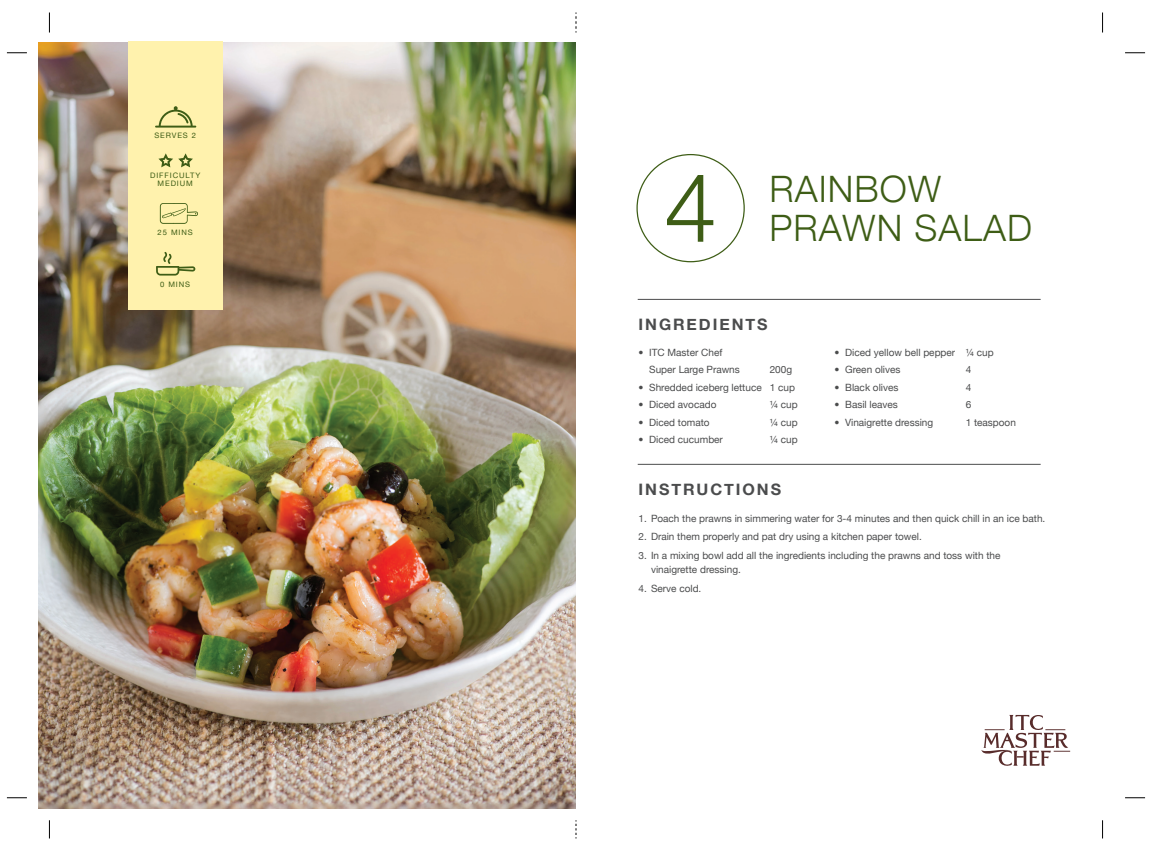
<style>
.page{position:relative;width:1152px;height:851px;background:#fff}
.page>*{position:absolute;margin:0;border:0;box-sizing:border-box;transform-origin:0 0}
.t1{font:300 95.25px "Helvetica Neue";color:#3e5d16}
.t2{font:300 36.38px/39.5px "Helvetica Neue";letter-spacing:.03em;color:#3e5d16}
.t3{font:700 15.75px "Helvetica Neue";letter-spacing:.12em;color:#4b4c4d}
.t4{font:10px/17.5px "Helvetica Neue";color:#4b4c4d}
.t5{font:7.5px/7.5px "Helvetica Neue";letter-spacing:.12em;color:#3e5d16;text-align:center}
</style>
<div class="page">
<hr style="left:637px;top:464px;width:403px;height:1px;background:#4b4c4d">
<hr style="left:637px;top:299px;width:403px;height:1px;background:#4b4c4d">
<img style="left:39px;top:42px;width:537px;height:766px">
<svg style="left:49px;top:13px;width:1px;height:20px"></svg>
<svg style="left:7px;top:53px;width:20px;height:1px"></svg>
<svg style="left:7px;top:797px;width:20px;height:1px"></svg>
<svg style="left:49px;top:820px;width:1px;height:18px"></svg>
<svg style="left:576px;top:13px;width:1px;height:20px"></svg>
<svg style="left:576px;top:820px;width:1px;height:18px"></svg>
<svg style="left:1102px;top:13px;width:1px;height:20px"></svg>
<svg style="left:1125px;top:53px;width:20px;height:1px"></svg>
<svg style="left:1125px;top:797px;width:20px;height:1px"></svg>
<svg style="left:1102px;top:820px;width:1px;height:18px"></svg>
<div style="left:128px;top:42px;width:95px;height:268px;background:#fff2ad"></div>
<svg style="left:155px;top:106px;width:41px;height:21px"></svg>
<svg style="left:156px;top:252px;width:39px;height:23px"></svg>
<svg style="left:158px;top:153px;width:35px;height:15px"></svg>
<svg style="left:160px;top:203px;width:38px;height:21px"></svg>
<svg style="left:981px;top:714px;width:89px;height:52px"></svg>
<p class="t5" style="left:154px;top:131px;width:43px">SERVES 2</p>
<p class="t5" style="left:150px;top:171px;width:52px">DIFFICULTY<br>MEDIUM</p>
<p class="t5" style="left:158px;top:228px;width:37px">25 MINS</p>
<p class="t5" style="left:160px;top:280px;width:32px">0 MINS</p>
<h1 class="t1" style="left:664px;top:131px;width:54px">4</h1>
<h2 class="t2" style="left:769px;top:167px;width:264px">RAINBOW<br>PRAWN SALAD</h2>
<h3 class="t3" style="left:638px;top:310px;width:130px">INGREDIENTS</h3>
<p class="t4" style="left:649px;top:343px;width:92px;text-indent:-11px">• ITC Master Chef<br>Super Large Prawns</p>
<p class="t4" style="left:769px;top:360px;width:24px">200g</p>
<p class="t4" style="left:638px;top:378px;width:158px">• Shredded iceberg lettuce 1 cup</p>
<p class="t4" style="left:638px;top:395px;width:79px">• Diced avocado</p>
<p class="t4" style="left:769px;top:395px;width:29px">¼ cup</p>
<p class="t4" style="left:638px;top:413px;width:73px">• Diced tomato</p>
<p class="t4" style="left:769px;top:413px;width:29px">¼ cup</p>
<p class="t4" style="left:638px;top:430px;width:86px">• Diced cucumber</p>
<p class="t4" style="left:769px;top:430px;width:29px">¼ cup</p>
<h3 class="t3" style="left:638px;top:475px;width:144px">INSTRUCTIONS</h3>
<p class="t4" style="left:834px;top:343px;width:161px">• Diced yellow bell pepper ¼ cup</p>
<p class="t4" style="left:834px;top:360px;width:68px">• Green olives</p>
<p class="t4" style="left:965px;top:360px;width:7px">4</p>
<p class="t4" style="left:834px;top:378px;width:65px">• Black olives</p>
<p class="t4" style="left:965px;top:378px;width:7px">4</p>
<p class="t4" style="left:834px;top:395px;width:65px">• Basil leaves</p>
<p class="t4" style="left:965px;top:395px;width:7px">6</p>
<p class="t4" style="left:834px;top:413px;width:100px">• Vinaigrette dressing</p>
<p class="t4" style="left:965px;top:413px;width:52px">1 teaspoon</p>
<p class="t4" style="left:638px;top:508px;width:408px">1. Poach the prawns in simmering water for 3-4 minutes and then quick chill in an ice bath.</p>
<p class="t4" style="left:638px;top:527px;width:285px">2. Drain them properly and pat dry using a kitchen paper towel.</p>
<p class="t4" style="left:651px;top:548px;width:351px;line-height:13.8px;text-indent:-12px">3. In a mixing bowl add all the ingredients including the prawns and toss with the vinaigrette dressing.</p>
<p class="t4" style="left:638px;top:578px;width:64px">4. Serve cold.</p>
</div>
